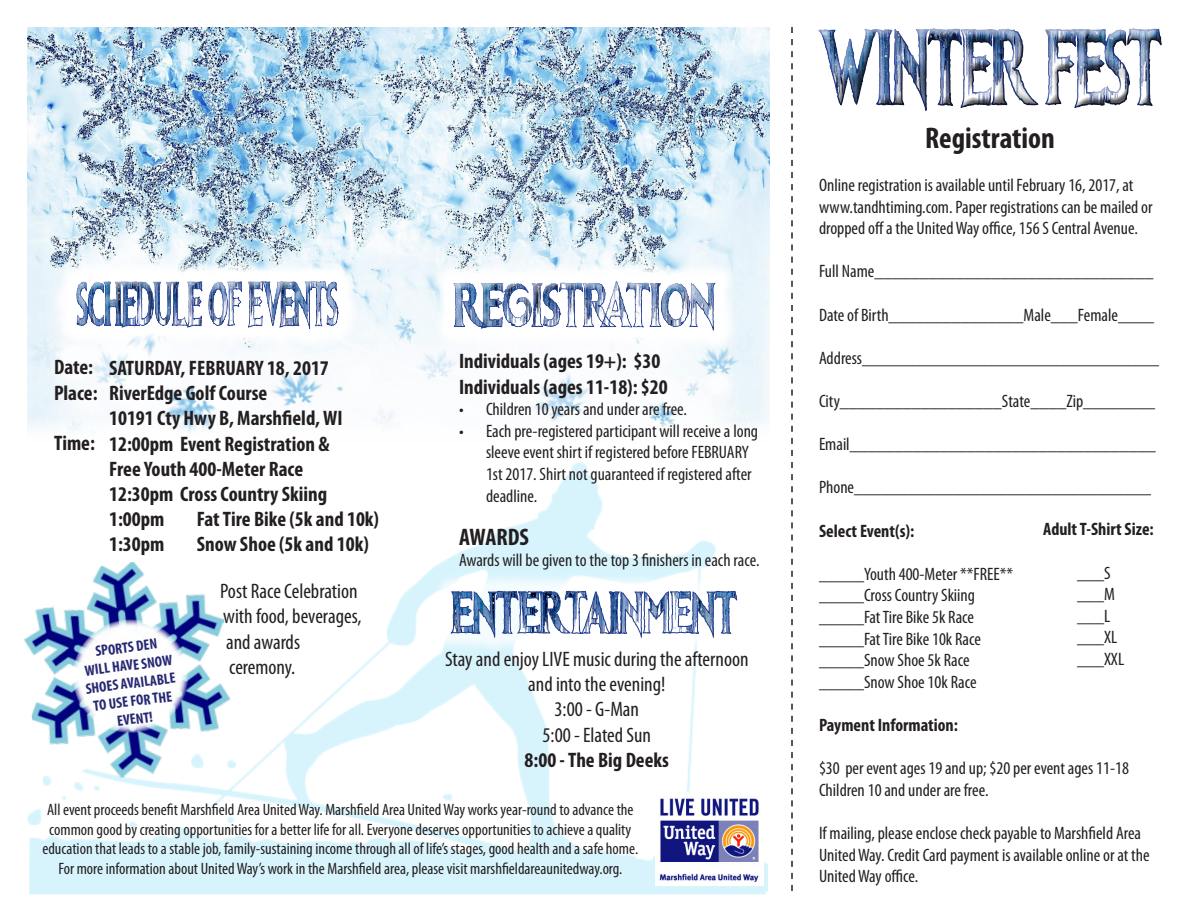
<style>
.page{position:relative;width:1188px;height:918px;background:#fff}
.page>*{position:absolute;margin:0;border:0;box-sizing:border-box;transform-origin:0 0}
.t1{font:700 condensed 30px "Myriad Pro";color:#231f20}
.t2{font:700 condensed 24px "Myriad Pro";color:#231f20}
.t3{font:700 condensed 21px "Myriad Pro";color:#231f20}
.t4{font:condensed 21px/25.2px "Myriad Pro";color:#231f20}
.t5{font:condensed 18px/21.6px "Myriad Pro";color:#231f20}
.t6{font:700 condensed 18px "Myriad Pro";color:#231f20}
.t7{font:condensed 16.5px "Myriad Pro";color:#231f20}
.t8{font:700 condensed 15px/18px "Myriad Pro";color:#272872;text-align:center}
</style>
<div class="page">
<img style="left:27px;top:462px;width:740px;height:433px">
<img style="left:27px;top:27px;width:743px;height:407px">
<svg style="left:791px;top:27px;width:2px;height:864px"></svg>
<div style="left:819px;top:28px;width:343px;height:84px;background:#231f20;opacity:.75"></div>
<div style="left:432px;top:572px;width:324px;height:84px;background:#fff;opacity:.75"></div>
<svg style="left:451px;top:570px;width:286px;height:67px"></svg>
<img style="left:656px;top:792px;width:108px;height:93px">
<img style="left:24px;top:552px;width:218px;height:235px">
<svg style="left:69px;top:616px;width:123px;height:121px"></svg>
<div style="left:56px;top:261px;width:303px;height:89px;background:#fff"></div>
<div style="left:74px;top:281px;width:265px;height:49px;background:#fff;opacity:.75"></div>
<div style="left:433px;top:261px;width:303px;height:89px;background:#fff"></div>
<div style="left:451px;top:283px;width:265px;height:49px;background:#fff;opacity:.75"></div>
<p class="t3" style="left:54px;top:354px;width:41px">Date:</p>
<p class="t3" style="left:54px;top:379px;width:45px">Place:</p>
<p class="t3" style="left:54px;top:430px;width:42px">Time:</p>
<p class="t3" style="left:109px;top:355px;width:221px">SATURDAY, FEBRUARY 18, 2017</p>
<p class="t3" style="left:109px;top:380px;width:160px">RiverEdge Golf Course</p>
<p class="t3" style="left:109px;top:405px;width:235px">10191 Cty Hwy B, Marshfield, WI</p>
<p class="t3" style="left:109px;top:430px;width:222px">12:00pm Event Registration &amp;</p>
<p class="t3" style="left:109px;top:456px;width:196px">Free Youth 400-Meter Race</p>
<p class="t3" style="left:109px;top:481px;width:219px">12:30pm Cross Country Skiing</p>
<p class="t3" style="left:109px;top:506px;width:57px">1:00pm</p>
<p class="t3" style="left:197px;top:506px;width:184px">Fat Tire Bike (5k and 10k)</p>
<p class="t3" style="left:109px;top:531px;width:57px">1:30pm</p>
<p class="t3" style="left:197px;top:531px;width:173px">Snow Shoe (5k and 10k)</p>
<p class="t4" style="left:220px;top:578px;width:143px">Post Race Celebration with food, beverages,</p>
<p class="t4" style="left:226px;top:629px;width:75px">and awards</p>
<p class="t4" style="left:229px;top:654px;width:68px">ceremony.</p>
<p class="t8" style="left:80px;top:644px;width:92px;rotate:-7deg">SPORTS DEN<br>WILL HAVE SNOW<br>SHOES AVAILABLE<br>TO USE FOR THE<br>EVENT!</p>
<p class="t3" style="left:459px;top:348px;width:203px">Individuals (ages 19+): $30</p>
<p class="t3" style="left:459px;top:374px;width:210px">Individuals (ages 11-18): $20</p>
<p class="t5" style="left:459px;top:398px;width:230px">• Children 10 years and under are free.</p>
<p class="t5" style="left:486px;top:420px;width:274px;text-indent:-27px">• Each pre-registered participant will receive a long sleeve event shirt if registered before FEBRUARY 1st 2017. Shirt not guaranteed if registered after deadline.</p>
<p class="t2" style="left:459px;top:522px;width:71px">AWARDS</p>
<p class="t5" style="left:459px;top:549px;width:302px">Awards will be given to the top 3 finishers in each race.</p>
<p class="t4" style="left:445px;top:646px;width:305px">Stay and enjoy LIVE music during the afternoon</p>
<p class="t4" style="left:528px;top:671px;width:139px">and into the evening!</p>
<p class="t4" style="left:555px;top:697px;width:86px">3:00 - G-Man</p>
<p class="t4" style="left:543px;top:722px;width:110px">5:00 - Elated Sun</p>
<p class="t3" style="left:525px;top:747px;width:146px">8:00 - The Big Deeks</p>
<p class="t7" style="left:47px;top:799px;width:588px">All event proceeds benefit Marshfield Area United Way. Marshfield Area United Way works year-round to advance the</p>
<p class="t7" style="left:49px;top:819px;width:584px">common good by creating opportunities for a better life for all. Everyone deserves opportunities to achieve a quality</p>
<p class="t7" style="left:42px;top:839px;width:597px">education that leads to a stable job, family-sustaining income through all of life’s stages, good health and a safe home.</p>
<p class="t7" style="left:58px;top:859px;width:565px">For more information about United Way’s work in the Marshfield area, please visit marshfieldareaunitedway.org.</p>
<p class="t1" style="left:925px;top:119px;width:131px">Registration</p>
<p class="t5" style="left:819px;top:174px;width:335px">Online registration is available until February 16, 2017, at www.tandhtiming.com. Paper registrations can be mailed or dropped off a the United Way office, 156 S Central Avenue.</p>
<p class="t5" style="left:819px;top:260px;width:336px">Full Name_______________________________</p>
<p class="t5" style="left:819px;top:304px;width:337px">Date of Birth_______________Male___Female____</p>
<p class="t5" style="left:819px;top:347px;width:342px">Address_________________________________</p>
<p class="t5" style="left:819px;top:390px;width:338px">City__________________State____Zip________</p>
<p class="t5" style="left:819px;top:433px;width:338px">Email__________________________________</p>
<p class="t5" style="left:819px;top:476px;width:334px">Phone_________________________________</p>
<p class="t6" style="left:819px;top:519px;width:97px">Select Event(s):</p>
<p class="t5" style="left:819px;top:563px;width:196px">_____Youth 400-Meter **FREE**</p>
<p class="t5" style="left:819px;top:584px;width:158px">_____Cross Country Skiing</p>
<p class="t5" style="left:819px;top:606px;width:157px">_____Fat Tire Bike 5k Race</p>
<p class="t5" style="left:819px;top:628px;width:164px">_____Fat Tire Bike 10k Race</p>
<p class="t5" style="left:819px;top:649px;width:152px">_____Snow Shoe 5k Race</p>
<p class="t5" style="left:819px;top:671px;width:159px">_____Snow Shoe 10k Race</p>
<p class="t6" style="left:819px;top:714px;width:141px">Payment Information:</p>
<p class="t5" style="left:819px;top:757px;width:311px">$30 per event ages 19 and up; $20 per event ages 11-18</p>
<p class="t5" style="left:819px;top:779px;width:171px">Children 10 and under are free.</p>
<p class="t5" style="left:819px;top:822px;width:332px">If mailing, please enclose check payable to Marshfield Area<br>United Way. Credit Card payment is available online or at the<br>United Way office.</p>
<p class="t6" style="left:1043px;top:518px;width:112px">Adult T-Shirt Size:</p>
<p class="t5" style="left:1077px;top:562px;width:35px">___S</p>
<p class="t5" style="left:1077px;top:583px;width:39px">___M</p>
<p class="t5" style="left:1077px;top:605px;width:35px">___L</p>
<p class="t5" style="left:1077px;top:626px;width:42px">___XL</p>
<p class="t5" style="left:1077px;top:648px;width:49px">___XXL</p>
</div>
